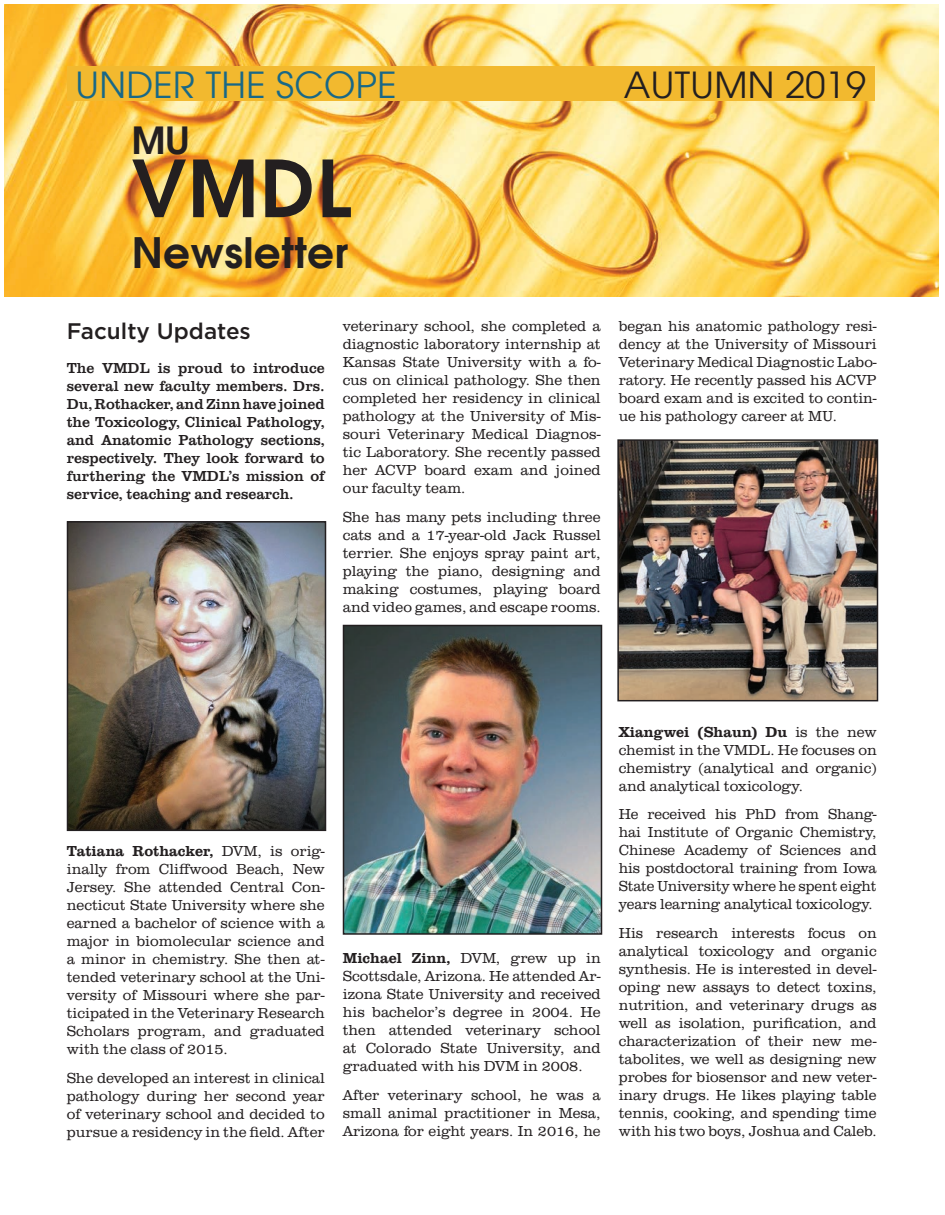
<style>
.page{position:relative;width:945px;height:1215px;background:#fff}
.page>*{position:absolute;margin:0;border:0;box-sizing:border-box;transform-origin:0 0}
.t1{font:600 78px "Avant Garde";color:#231f20}
.t2{font:600 42px "Avant Garde";letter-spacing:.01em;color:#231f20}
.t3{font:600 37.5px "Avant Garde";color:#231f20}
.t4{font:36px "Avant Garde";letter-spacing:.01em;color:#186887}
.t5{font:36px "Avant Garde";letter-spacing:.01em;color:#231f20}
.t6{font:500 22.5px "Gotham";color:#231f20}
.t7{font:300 15px/18px "Clarendon URW";color:#231f20;text-align:justify}
.t8{font:15px/18px "Clarendon URW";color:#231f20;text-align:justify}
.s1{font-weight:500}
</style>
<div class="page">
<img style="left:5px;top:4px;width:934px;height:292px">
<div style="left:67px;top:67px;width:808px;height:34px;background:#f2b92f"></div>
<img style="left:70px;top:524px;width:253px;height:304px">
<div style="left:67px;top:521px;width:259px;height:310px;border:2px solid #231f20"></div>
<img style="left:346px;top:628px;width:253px;height:304px">
<div style="left:343px;top:625px;width:259px;height:310px;border:2px solid #231f20"></div>
<img style="left:620px;top:442px;width:255px;height:256px">
<div style="left:617px;top:439px;width:261px;height:262px;border:2px solid #231f20"></div>
<h3 class="t4" style="left:75px;top:64px;width:323px">UNDER THE SCOPE</h3>
<h3 class="t5" style="left:624px;top:64px;width:244px">AUTUMN 2019</h3>
<h3 class="t3" style="left:132px;top:115px;width:59px">MU</h3>
<h1 class="t1" style="left:132px;top:137px;width:221px">VMDL</h1>
<h2 class="t2" style="left:132px;top:224px;width:218px">Newsletter</h2>
<h3 class="t6" style="left:67px;top:317px;width:186px">Faculty Updates</h3>
<p class="t8" style="left:67px;top:359px;width:260px">The VMDL is proud to introduce several new faculty members. Drs.<br>Du, Rothacker, and Zinn have joined the Toxicology, Clinical Pathology, and Anatomic Pathology sections, respectively. They look forward to furthering the VMDL’s mission of service, teaching and research.</p>
<p class="t7" style="left:343px;top:318px;width:260px">veterinary school, she completed a diagnostic laboratory internship at Kansas State University with a fo&shy;cus on clinical pathology. She then completed her residency in clinical pathology at the University of Mis&shy;souri Veterinary Medical Diagnos&shy;tic Laboratory. She recently passed her ACVP board exam and joined our faculty team.</p>
<p class="t7" style="left:343px;top:508px;width:260px">She has many pets including three cats and a 17-year-old Jack Russel terrier. She enjoys spray paint art, playing the piano, designing and making costumes, playing board and video games, and escape rooms.</p>
<p class="t7" style="left:619px;top:318px;width:260px">began his anatomic pathology resi&shy;dency at the University of Missouri Veterinary Medical Diagnostic Labo&shy;ratory. He recently passed his ACVP board exam and is excited to contin&shy;ue his pathology career at MU.</p>
<p class="t7" style="left:67px;top:842px;width:260px"><span class="s1">Tatiana Rothacker,</span> DVM, is orig&shy;inally from Cliffwood Beach, New Jersey. She attended Central Con&shy;necticut State University where she earned a bachelor of science with a major in biomolecular science and a minor in chemistry. She then at&shy;tended veterinary school at the Uni&shy;versity of Missouri where she par&shy;ticipated in the Veterinary Research Scholars program, and graduated with the class of 2015.</p>
<p class="t7" style="left:67px;top:1069px;width:260px">She developed an interest in clinical pathology during her second year of veterinary school and decided to pursue a residency in the field. After</p>
<p class="t7" style="left:343px;top:949px;width:260px"><span class="s1">Michael Zinn,</span> DVM, grew up in Scottsdale, Arizona. He attended Ar&shy;izona State University and received his bachelor’s degree in 2004. He then attended veterinary school at Colorado State University, and graduated with his DVM in 2008.</p>
<p class="t7" style="left:343px;top:1086px;width:260px">After veterinary school, he was a small animal practitioner in Mesa, Arizona for eight years. In 2016, he</p>
<p class="t7" style="left:619px;top:723px;width:260px"><span class="s1">Xiangwei (Shaun) Du</span> is the new chemist in the VMDL. He focuses on chemistry (analytical and organic) and analytical toxicology.</p>
<p class="t7" style="left:619px;top:806px;width:260px">He received his PhD from Shang&shy;hai Institute of Organic Chemistry, Chinese Academy of Sciences and his postdoctoral training from Iowa State University where he spent eight years learning analytical toxicology.</p>
<p class="t7" style="left:619px;top:925px;width:260px">His research interests focus on analytical toxicology and organic synthesis. He is interested in devel&shy;oping new assays to detect toxins, nutrition, and veterinary drugs as well as isolation, purification, and characterization of their new me&shy;tabolites, we well as designing new probes for biosensor and new veter&shy;inary drugs. He likes playing table tennis, cooking, and spending time with his two boys, Joshua and Caleb.</p>
</div>
